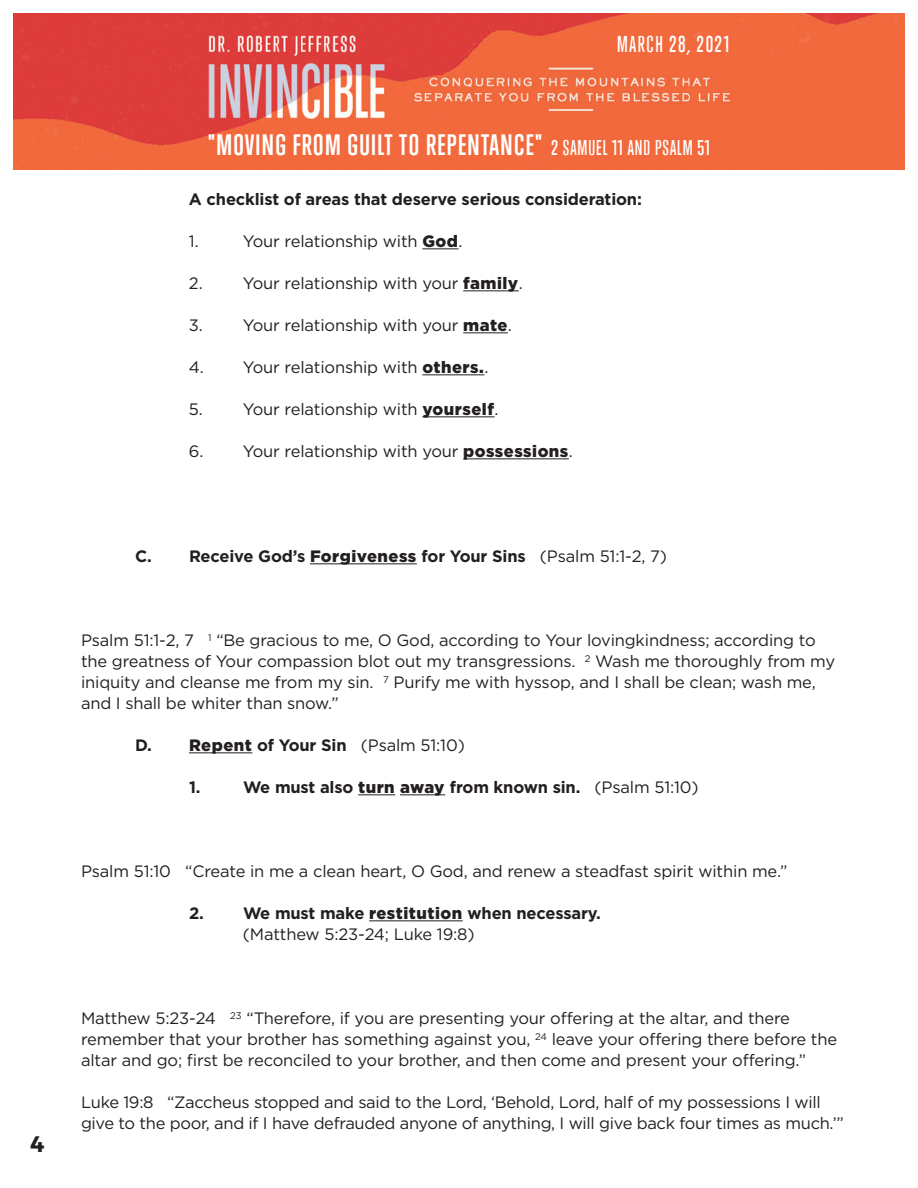
<style>
.page{position:relative;width:918px;height:1188px;background:#fff}
.page>*{position:absolute;margin:0;border:0;box-sizing:border-box;transform-origin:0 0}
.t1{font:700 27px "Trump Gothic East";letter-spacing:.05em;color:#fff}
.t2{font:700 22.5px "Montserrat";color:#231f20}
.t3{font:500 21px "Trump Gothic East";letter-spacing:.08em;color:#fff}
.t4{font:16.5px/21px "Gotham";letter-spacing:-.01em;color:#231f20}
.t5{font:700 16.5px "Gotham";letter-spacing:-.01em;color:#231f20}
.s1{font-weight:500;font-size:19.5px}
.s2{font-weight:900}
.s3{font-weight:400}
.s4{font-weight:700}
</style>
<div class="page">
<hr style="left:422px;top:248px;width:36px;height:1px;background:#231f20">
<hr style="left:463px;top:290px;width:56px;height:1px;background:#231f20">
<hr style="left:463px;top:332px;width:45px;height:1px;background:#231f20">
<hr style="left:422px;top:374px;width:62px;height:1px;background:#231f20">
<hr style="left:422px;top:416px;width:73px;height:1px;background:#231f20">
<hr style="left:463px;top:458px;width:106px;height:1px;background:#231f20">
<hr style="left:310px;top:563px;width:107px;height:1px;background:#231f20">
<hr style="left:189px;top:752px;width:63px;height:1px;background:#231f20">
<hr style="left:358px;top:794px;width:37px;height:1px;background:#231f20">
<hr style="left:400px;top:794px;width:45px;height:1px;background:#231f20">
<hr style="left:369px;top:920px;width:94px;height:1px;background:#231f20">
<img style="left:14px;top:14px;width:890px;height:156px">
<p class="t2" style="left:30px;top:1130px;width:16px">4</p>
<p class="t3" style="left:617px;top:31px;width:113px">MARCH 28, 2021</p>
<p class="t1" style="left:208px;top:128px;width:503px">"MOVING FROM GUILT TO REPENTANCE" <span class="s1">2 SAMUEL 11 AND PSALM 51</span></p>
<p class="t5" style="left:189px;top:188px;width:454px">A checklist of areas that deserve serious consideration:</p>
<p class="t4" style="left:189px;top:231px;width:11px">1.</p>
<p class="t4" style="left:243px;top:231px;width:221px">Your relationship with <span class="s2">God</span>.</p>
<p class="t4" style="left:189px;top:273px;width:15px">2.</p>
<p class="t4" style="left:243px;top:273px;width:281px">Your relationship with your <span class="s2">family</span>.</p>
<p class="t4" style="left:189px;top:315px;width:15px">3.</p>
<p class="t4" style="left:243px;top:315px;width:270px">Your relationship with your <span class="s2">mate</span>.</p>
<p class="t4" style="left:189px;top:357px;width:301px">4. Your relationship with <span class="s2">others.</span>.</p>
<p class="t4" style="left:189px;top:399px;width:15px">5.</p>
<p class="t4" style="left:243px;top:399px;width:257px">Your relationship with <span class="s2">yourself</span>.</p>
<p class="t4" style="left:189px;top:441px;width:385px">6. Your relationship with your <span class="s2">possessions</span>.</p>
<p class="t5" style="left:135px;top:545px;width:533px">C. Receive God’s <span class="s2">Forgiveness</span> for Your Sins <span class="s3">(Psalm 51:1-2, 7)</span></p>
<p class="t4" style="left:81px;top:630px;width:756px">Psalm 51:1-2, 7 <sup>1</sup> “Be gracious to me, O God, according to Your lovingkindness; according to the greatness of Your compassion blot out my transgressions. <sup>2</sup> Wash me thoroughly from my iniquity and cleanse me from my sin. <sup>7</sup> Purify me with hyssop, and I shall be clean; wash me, and I shall be whiter than snow.”</p>
<p class="t4" style="left:135px;top:735px;width:331px"><span class="s4">D.</span> <span class="s2">Repent</span> <span class="s4">of Your Sin</span> (Psalm 51:10)</p>
<p class="t5" style="left:189px;top:776px;width:13px">1.</p>
<p class="t5" style="left:243px;top:776px;width:457px">We must also <span class="s2">turn away</span> from known sin. <span class="s3">(Psalm 51:10)</span></p>
<p class="t4" style="left:81px;top:861px;width:708px">Psalm 51:10 “Create in me a clean heart, O God, and renew a steadfast spirit within me.”</p>
<p class="t5" style="left:189px;top:902px;width:414px">2. We must make <span class="s2">restitution</span> when necessary.</p>
<p class="t4" style="left:243px;top:924px;width:233px">(Matthew 5:23-24; Luke 19:8)</p>
<p class="t4" style="left:81px;top:1008px;width:758px">Matthew 5:23-24 <sup>23</sup> “Therefore, if you are presenting your offering at the altar, and there remember that your brother has something against you, <sup>24</sup> leave your offering there before the altar and go; first be reconciled to your brother, and then come and present your offering.”</p>
<p class="t4" style="left:81px;top:1092px;width:764px">Luke 19:8 “Zaccheus stopped and said to the Lord, ‘Behold, Lord, half of my possessions I will give to the poor, and if I have defrauded anyone of anything, I will give back four times as much.’”</p>
</div>
